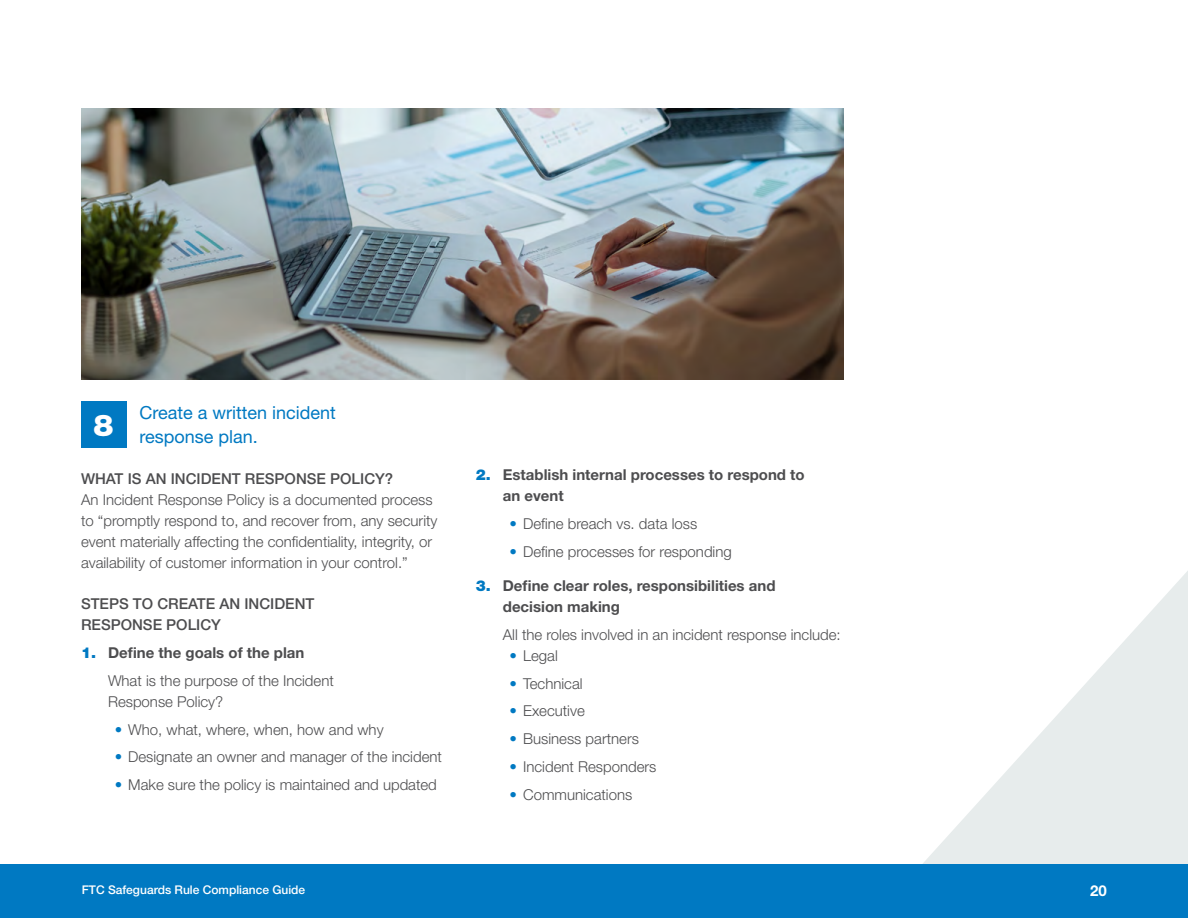
<style>
.page{position:relative;width:1188px;height:918px;background:#fff}
.page>*{position:absolute;margin:0;border:0;box-sizing:border-box;transform-origin:0 0}
.t1{font:900 30px "Helvetica Neue LT Std";color:#fff}
.t2{font:18px/24px "Helvetica Neue LT Std";color:#0079c2}
.t3{font:300 15px/21px "Helvetica Neue LT Std";color:#4d4d4f}
.t4{font:700 15px/21px "Helvetica Neue LT Std";color:#4d4d4f}
.t5{font:500 15px/21px "Helvetica Neue LT Std";color:#4d4d4f}
.t6{font:700 15px "Helvetica Neue LT Std";color:#fff}
.t7{font:500 12px "Helvetica Neue LT Std";color:#fff}
.s1{font-weight:900;color:#0079c2}
.s2{font-weight:700}
</style>
<div class="page">
<div style="left:0;top:864px;width:1188px;height:54px;background:#0079c2"></div>
<svg style="left:923px;top:571px;width:265px;height:293px;fill:#e7ecec"></svg>
<div style="left:81px;top:402px;width:45px;height:46px;background:#0079c2"></div>
<img style="left:82px;top:108px;width:762px;height:271px">
<h1 class="t1" style="left:93px;top:407px;width:22px">8</h1>
<p class="t2" style="left:140px;top:400px;width:198px">Create a written incident response plan.</p>
<p class="t5" style="left:81px;top:468px;width:314px">WHAT IS AN INCIDENT RESPONSE POLICY?</p>
<p class="t3" style="left:81px;top:489px;width:358px">An Incident Response Policy is a documented process to “promptly respond to, and recover from, any security event materially affecting the confidentiality, integrity, or availability of customer information in your control.”</p>
<p class="t5" style="left:81px;top:593px;width:235px">STEPS TO CREATE AN INCIDENT<br>RESPONSE POLICY</p>
<p class="t3" style="left:108px;top:639px;width:227px;line-height:27.8px;text-indent:-27px"><span class="s1">1.</span> <span class="s2">Define the goals of the plan<br></span>What is the purpose of the Incident</p>
<p class="t3" style="left:108px;top:691px;width:117px">Response Policy?</p>
<p class="t3" style="left:115px;top:719px;width:270px"><span class="s1">•</span> Who, what, where, when, how and why</p>
<p class="t3" style="left:115px;top:746px;width:329px"><span class="s1">•</span> Designate an owner and manager of the incident</p>
<p class="t3" style="left:115px;top:774px;width:324px"><span class="s1">•</span> Make sure the policy is maintained and updated</p>
<p class="t4" style="left:503px;top:464px;width:303px;text-indent:-27px"><span class="s1">2.</span> Establish internal processes to respond to an event</p>
<p class="t3" style="left:510px;top:513px;width:189px"><span class="s1">•</span> Define breach vs. data loss</p>
<p class="t3" style="left:510px;top:540px;width:224px"><span class="s1">•</span> Define processes for responding</p>
<p class="t4" style="left:503px;top:575px;width:274px;text-indent:-27px"><span class="s1">3.</span> Define clear roles, responsibilities and decision making</p>
<p class="t3" style="left:503px;top:624px;width:339px">All the roles involved in an incident response include:</p>
<p class="t3" style="left:510px;top:645px;width:50px"><span class="s1">•</span> Legal</p>
<p class="t3" style="left:510px;top:672px;width:74px"><span class="s1">•</span> Technical</p>
<p class="t3" style="left:510px;top:700px;width:77px"><span class="s1">•</span> Executive</p>
<p class="t3" style="left:510px;top:728px;width:131px"><span class="s1">•</span> Business partners</p>
<p class="t3" style="left:510px;top:756px;width:148px"><span class="s1">•</span> Incident Responders</p>
<p class="t3" style="left:510px;top:783px;width:124px"><span class="s1">•</span> Communications</p>
<p class="t7" style="left:82px;top:883px;width:225px">FTC Safeguards Rule Compliance Guide</p>
<p class="t6" style="left:1090px;top:882px;width:18px">20</p>
</div>
